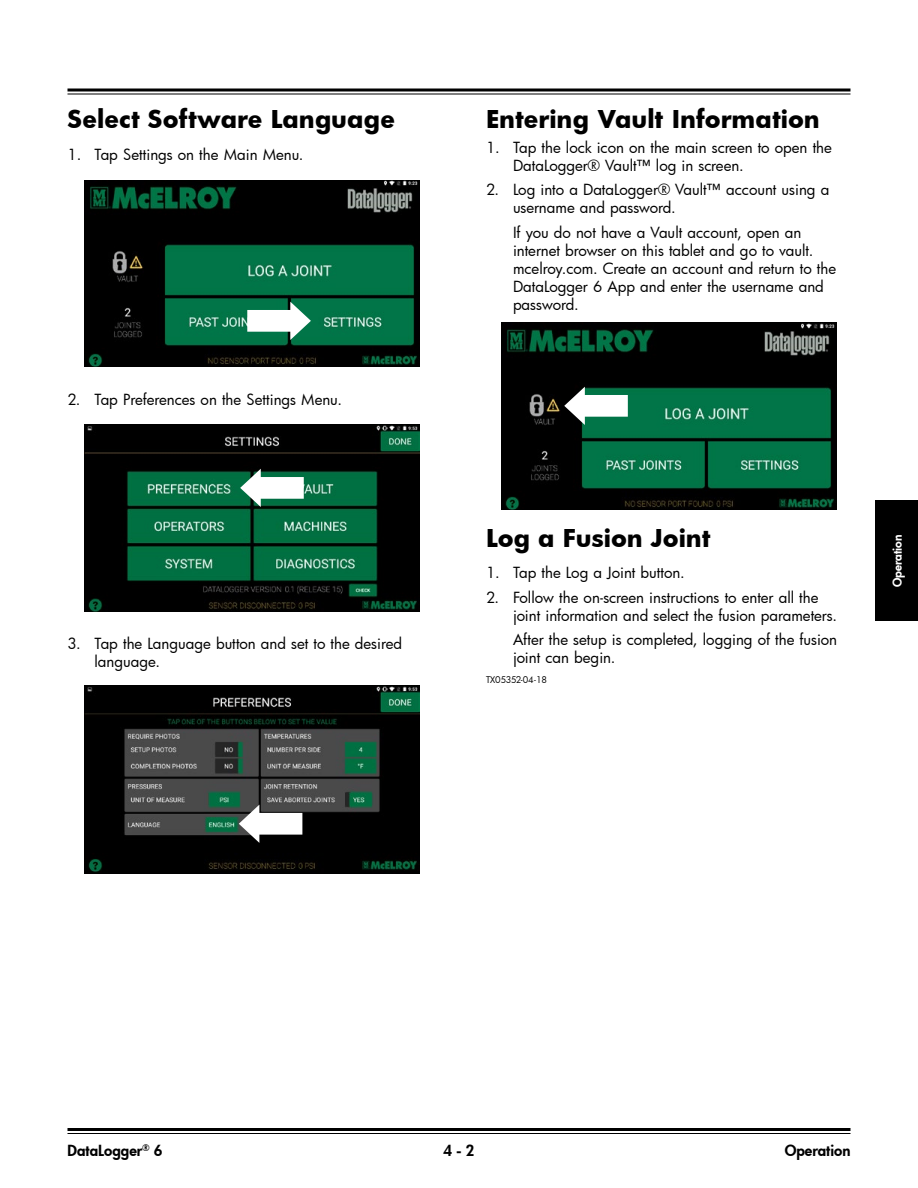
<style>
.page{position:relative;width:918px;height:1188px;background:#fff}
.page>*{position:absolute;margin:0;border:0;box-sizing:border-box;transform-origin:0 0}
.t1{font:700 24px "Futura";color:#000}
.t2{font:15px/18px "Futura";color:#000}
.t3{font:800 15px "Futura";color:#000}
.t4{font:800 12px "Futura";color:#fff}
.t5{font:9px "Futura";letter-spacing:-.015em;color:#000}
.t6{font:800 8.7px "Futura";color:#000}
.s1{font-size:15px}
</style>
<div class="page">
<svg style="left:68px;top:88px;width:782px;height:4px;background:#3f3f3f"></svg>
<hr style="left:68px;top:93px;width:782px;height:2px;background:#000">
<hr style="left:68px;top:1128px;width:782px;height:3px;background:#000">
<hr style="left:68px;top:1133px;width:782px;height:1px;background:#000">
<div style="left:875px;top:501px;width:43px;height:120px;background:#000"></div>
<img style="left:84px;top:180px;width:336px;height:187px">
<div style="left:247px;top:310px;width:51px;height:22px;background:#fff"></div>
<svg style="left:290px;top:302px;width:21px;height:38px"></svg>
<img style="left:84px;top:425px;width:336px;height:186px">
<div style="left:253px;top:477px;width:51px;height:22px;background:#fff"></div>
<svg style="left:240px;top:469px;width:21px;height:38px"></svg>
<img style="left:84px;top:685px;width:336px;height:189px">
<div style="left:251px;top:813px;width:51px;height:22px;background:#fff"></div>
<svg style="left:239px;top:805px;width:20px;height:38px"></svg>
<img style="left:502px;top:323px;width:335px;height:187px">
<div style="left:577px;top:395px;width:51px;height:22px;background:#fff"></div>
<svg style="left:564px;top:387px;width:21px;height:38px"></svg>
<h1 class="t1" style="left:68px;top:103px;width:329px">Select Software Language</h1>
<p class="t2" style="left:68px;top:145px;width:237px">1. Tap Settings on the Main Menu.</p>
<p class="t2" style="left:68px;top:390px;width:276px">2. Tap Preferences on the Settings Menu.</p>
<p class="t2" style="left:94px;top:635px;width:309px;text-indent:-27px">3. Tap the Language button and set to the desired language.</p>
<h1 class="t1" style="left:486px;top:103px;width:335px">Entering Vault Information</h1>
<p class="t2" style="left:513px;top:138px;width:320px;text-indent:-27px">1. Tap the lock icon on the main screen to open the<br>DataLogger® Vault™ log in screen.</p>
<p class="t2" style="left:513px;top:181px;width:318px;text-indent:-27px">2. Log into a DataLogger® Vault™ account using a username and password.</p>
<p class="t2" style="left:513px;top:223px;width:325px">If you do not have a Vault account, open an internet browser on this tablet and go to vault. mcelroy.com. Create an account and return to the DataLogger 6 App and enter the username and password.</p>
<h1 class="t1" style="left:486px;top:521px;width:226px">Log a Fusion Joint</h1>
<p class="t2" style="left:486px;top:563px;width:200px">1. Tap the Log a Joint button.</p>
<p class="t2" style="left:513px;top:588px;width:326px;text-indent:-27px">2. Follow the on-screen instructions to enter all the joint information and select the fusion parameters.</p>
<p class="t2" style="left:513px;top:630px;width:326px">After the setup is completed, logging of the fusion joint can begin.</p>
<p class="t5" style="left:486px;top:674px;width:63px">TX05352-04-18</p>
<p class="t4" style="left:889px;top:587px;width:54px;rotate:-90deg">Operation</p>
<p class="t6" style="left:142px;top:1142px;width:21px">® <span class="s1">6</span></p>
<p class="t3" style="left:68px;top:1141px;width:76px">DataLogger</p>
<p class="t3" style="left:444px;top:1141px;width:32px">4-2</p>
<p class="t3" style="left:785px;top:1141px;width:67px">Operation</p>
</div>
